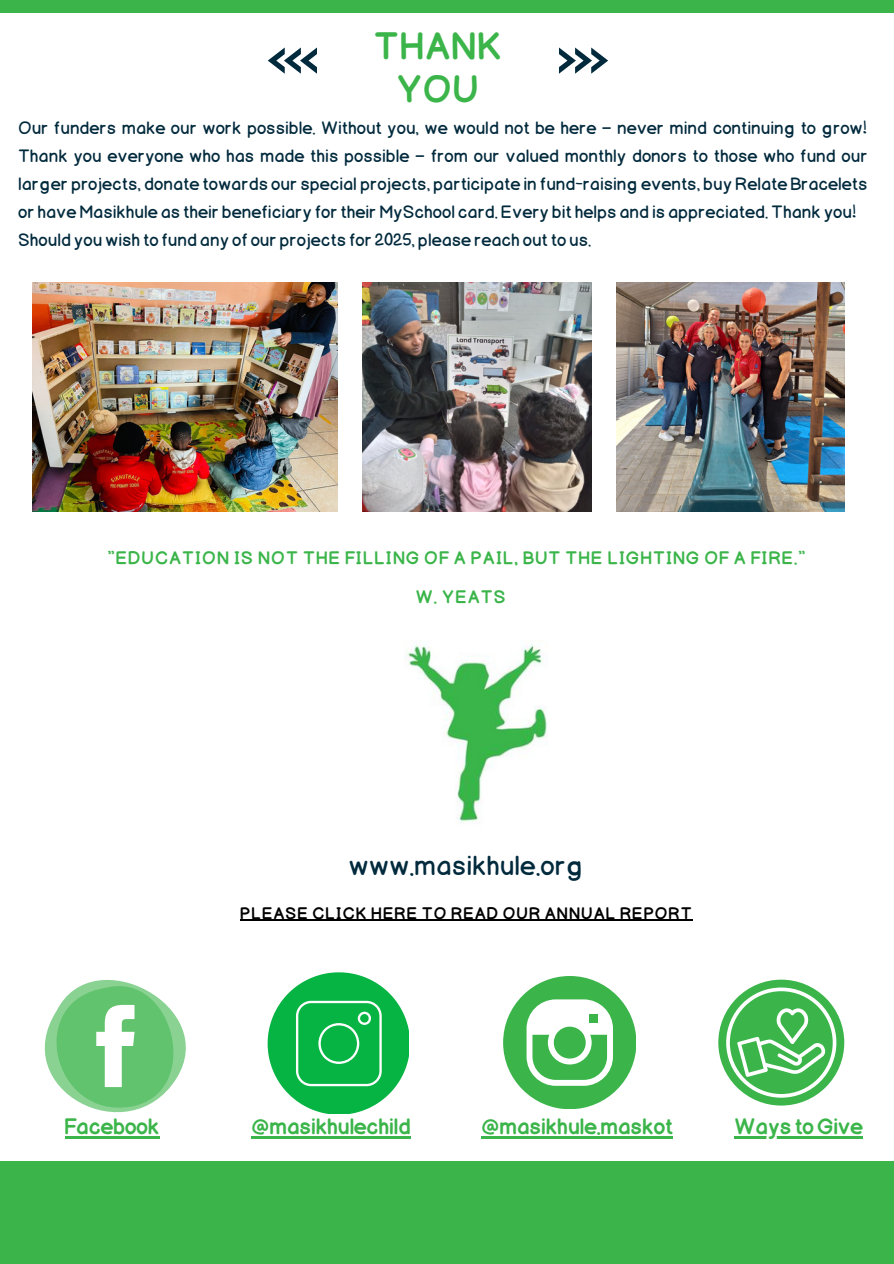
<style>
.page{position:relative;width:894px;height:1264px;background:#fff}
.page>*{position:absolute;margin:0;border:0;box-sizing:border-box;transform-origin:0 0}
.t1{font:41.1px/42.8px "DG Jory";letter-spacing:.025em;color:#3bb54a;text-align:center}
.t2{font:300 30px "DG Jory";color:#022a3d}
.t3{font:24px "DG Jory";color:#3bb54a}
.t4{font:300 19.5px/28.2px "DG Jory";color:#022a3d;text-align:justify}
.t5{font:19.5px/39.3px "DG Jory";letter-spacing:.06em;color:#3bb54a;text-align:center}
.t6{font:18px "DG Jory";letter-spacing:.06em;color:#000}
.s1{font-family:"Noto Sans Gurmukhi";font-weight:400}
</style>
<div class="page">
<div style="left:0;top:0;width:893px;height:12px;background:#3bb54a"></div>
<div style="left:0;top:1160px;width:893px;height:103px;background:#3bb54a"></div>
<svg style="left:559px;top:47px;width:49px;height:26px"></svg>
<svg style="left:268px;top:47px;width:49px;height:26px"></svg>
<img style="left:404px;top:640px;width:143px;height:182px">
<svg style="left:45px;top:979px;width:141px;height:133px"></svg>
<svg style="left:267px;top:972px;width:141px;height:140px"></svg>
<svg style="left:718px;top:979px;width:126px;height:126px"></svg>
<svg style="left:503px;top:976px;width:132px;height:132px"></svg>
<img style="left:33px;top:282px;width:305px;height:229px">
<img style="left:363px;top:282px;width:228px;height:229px">
<img style="left:616px;top:282px;width:227px;height:229px">
<hr style="left:65px;top:1136px;width:94px;height:2px;background:#3bb54a">
<hr style="left:252px;top:1136px;width:158px;height:2px;background:#3bb54a">
<hr style="left:481px;top:1136px;width:191px;height:2px;background:#3bb54a">
<hr style="left:734px;top:1136px;width:128px;height:2px;background:#3bb54a">
<hr style="left:240px;top:919px;width:452px;height:1px;background:#000">
<p class="t1" style="left:374px;top:30px;width:129px">THANK<br>YOU</p>
<p class="t4" style="left:18px;top:116px;width:850px">Our funders make our work possible. Without you, we would not be here <span class="s1">–</span> never mind continuing to grow!<br>Thank you everyone who has made this possible <span class="s1">–</span> from our valued monthly donors to those who fund our larger projects, donate towards our special projects, participate in fund-raising events, buy Relate Bracelets or have Masikhule as their beneficiary fortheir MySchool card. Every bit helps and is appreciated.Thank you!</p>
<h1 class="t4" style="left:18px;top:228px;width:574px">Should youwish to fund any of our projects for 2025, please reach outto us.</h1>
<p class="t5" style="left:108px;top:540px;width:699px">"EDUCATION IS NOT THE FILLING OF A PAIL, BUT THE LIGHTING OF A FIRE."<br>W. YEATS</p>
<p class="t2" style="left:348px;top:854px;width:236px">www.masikhule.org</p>
<p class="t6" style="left:240px;top:906px;width:452px">PLEASE CLICK HERE TO READ OUR ANNUAL REPORT</p>
<p class="t3" style="left:65px;top:1117px;width:96px">Facebook</p>
<p class="t3" style="left:252px;top:1117px;width:160px">@masikhulechild</p>
<p class="t3" style="left:481px;top:1117px;width:192px">@masikhule.maskot</p>
<h4 class="t3" style="left:734px;top:1117px;width:130px">Ways toGive</h4>
</div>
